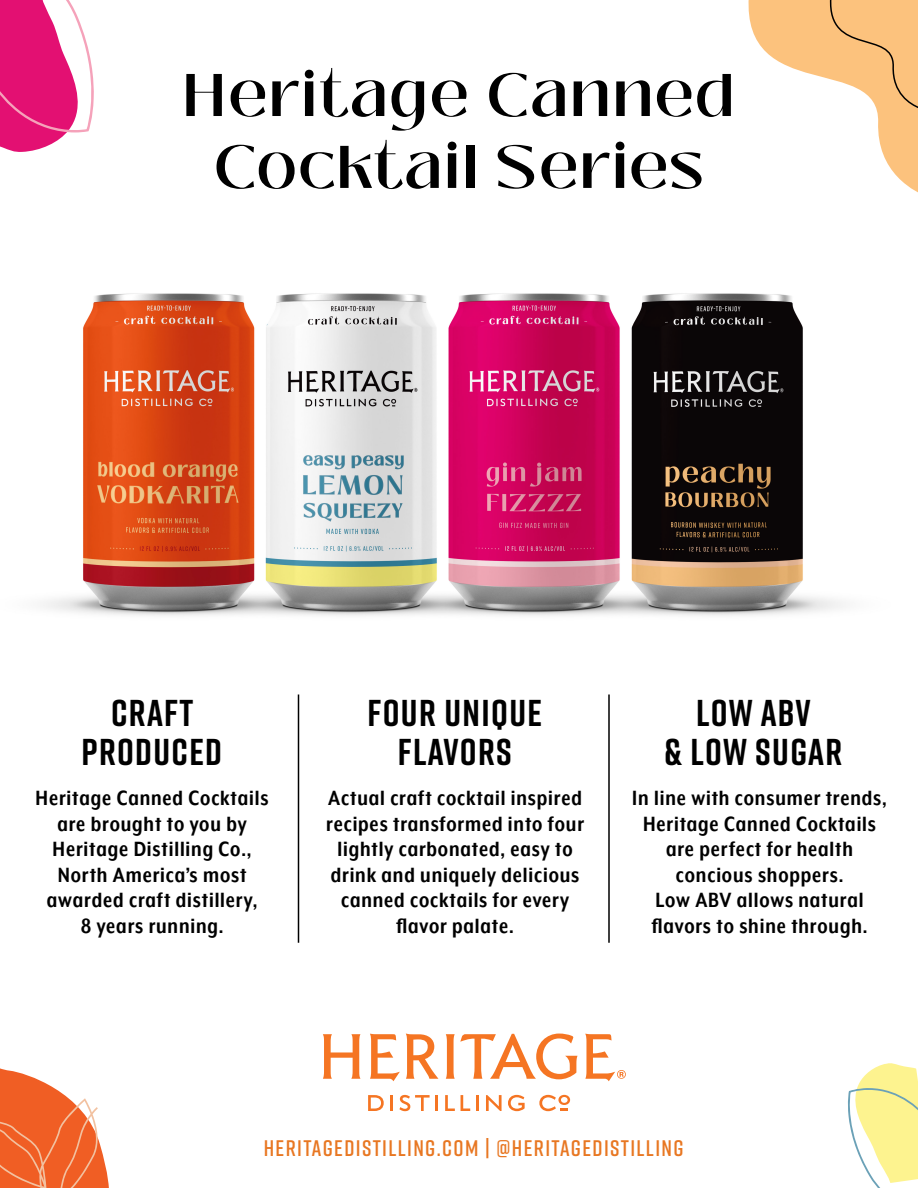
<style>
.page{position:relative;width:918px;height:1188px;background:#fff}
.page>*{position:absolute;margin:0;border:0;box-sizing:border-box;transform-origin:0 0}
.t1{font:59.85px/71.8px "Black Mango Variable";letter-spacing:.035em;color:#000;text-align:center}
.t2{font:700 37.35px/39px "Rift";letter-spacing:.035em;color:#000;text-align:center}
.t3{font:700 24px/25.5px "Mr Eaves XL Mod Nar OT";letter-spacing:.035em;color:#000;text-align:center}
.t4{font:600 22.5px "Rift";letter-spacing:.06em;color:#e87722}
</style>
<div class="page">
<img style="left:43px;top:293px;width:801px;height:323px">
<svg style="left:0;top:0;width:94px;height:152px"></svg>
<svg style="left:748px;top:0;width:170px;height:193px"></svg>
<svg style="left:0;top:1068px;width:109px;height:120px"></svg>
<svg style="left:848px;top:1063px;width:70px;height:125px"></svg>
<hr style="left:298px;top:694px;width:1px;height:249px;background:#000">
<hr style="left:608px;top:694px;width:2px;height:249px;background:#000">
<svg style="left:323px;top:1034px;width:37px;height:45px"></svg>
<svg style="left:446px;top:1034px;width:132px;height:45px"></svg>
<svg style="left:406px;top:1033px;width:32px;height:46px"></svg>
<svg style="left:370px;top:1034px;width:30px;height:47px"></svg>
<svg style="left:585px;top:1034px;width:41px;height:47px"></svg>
<svg style="left:368px;top:1095px;width:16px;height:16px"></svg>
<hr style="left:390px;top:1095px;width:3px;height:16px;background:#f57523">
<hr style="left:435px;top:1095px;width:3px;height:16px;background:#f57523">
<svg style="left:445px;top:1095px;width:10px;height:16px"></svg>
<svg style="left:461px;top:1095px;width:9px;height:16px"></svg>
<hr style="left:476px;top:1095px;width:3px;height:16px;background:#f57523">
<svg style="left:486px;top:1095px;width:16px;height:16px"></svg>
<svg style="left:508px;top:1095px;width:17px;height:16px"></svg>
<svg style="left:399px;top:1095px;width:31px;height:16px"></svg>
<svg style="left:539px;top:1095px;width:31px;height:16px"></svg>
<h1 class="t1" style="left:183px;top:61px;width:553px">Heritage Canned<br>Cocktail Series</h1>
<h2 class="t2" style="left:82px;top:693px;width:142px">CRAFT<br>PRODUCED</h2>
<h2 class="t2" style="left:368px;top:693px;width:176px">FOUR UNIQUE<br>FLAVORS</h2>
<h2 class="t2" style="left:664px;top:693px;width:179px">LOW ABV<br>&amp; LOW SUGAR</h2>
<p class="t3" style="left:36px;top:785px;width:234px">Heritage Canned Cocktails are brought to you by<br>Heritage Distilling Co.,<br>North America’s most awarded craft distillery,<br>8 years running.</p>
<p class="t3" style="left:326px;top:785px;width:259px">Actual craft cocktail inspired recipes transformed into four lightly carbonated, easy to drink and uniquely delicious canned cocktails for every flavor palate.</p>
<p class="t3" style="left:632px;top:785px;width:256px">In line with consumer trends,<br>Heritage Canned Cocktails are perfect for health concious shoppers.<br>Low ABV allows natural flavors to shine through.</p>
<p class="t4" style="left:264px;top:1133px;width:421px">HERITAGEDISTILLING.COM | @HERITAGEDISTILLING</p>
</div>
